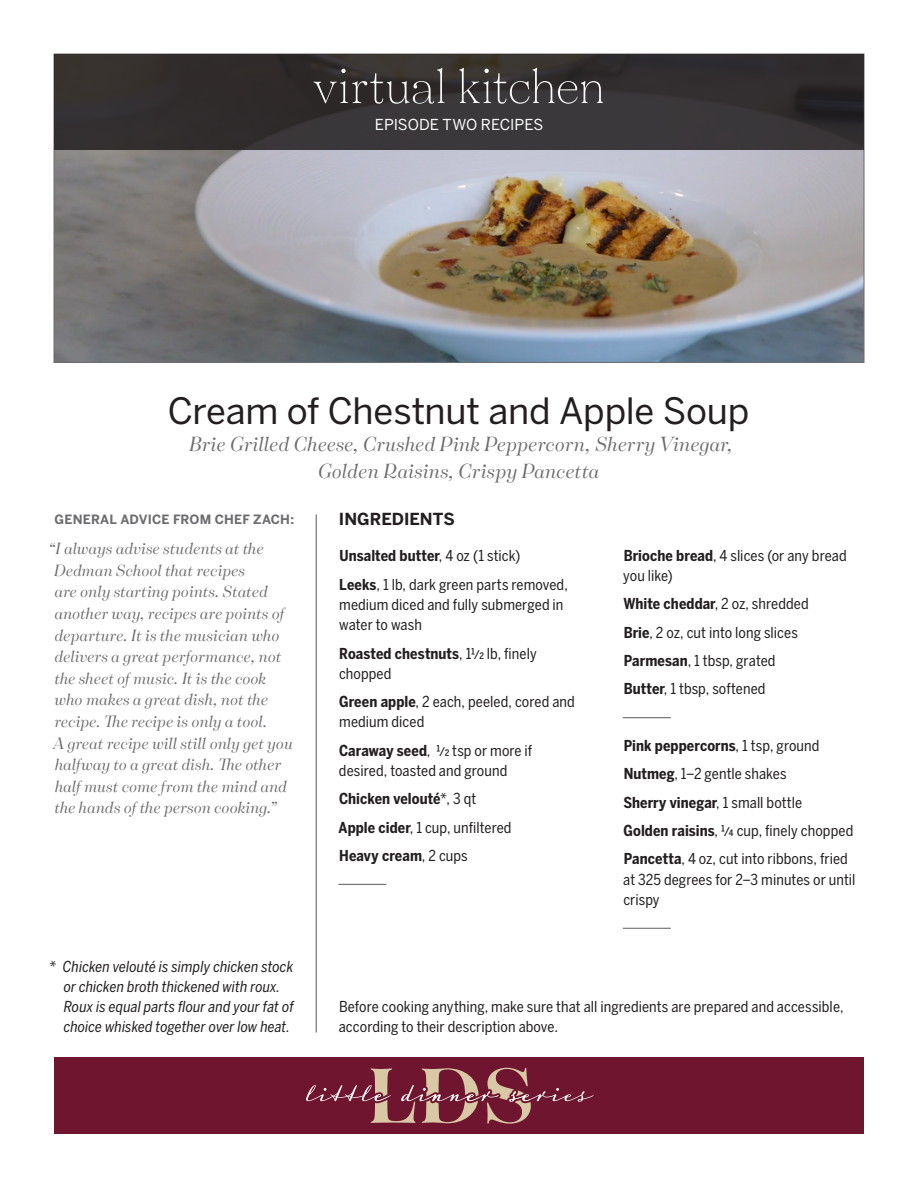
<style>
.page{position:relative;width:918px;height:1188px;background:#fff}
.page>*{position:absolute;margin:0;border:0;box-sizing:border-box;transform-origin:0 0}
.t1{font:300 54px "Tenez";letter-spacing:-.01em;color:#fff}
.t2{font:36px "Benton Sans";letter-spacing:-.005em;color:#231f20}
.t3{font:italic 22.5px/27px "Tenez";letter-spacing:.005em;color:#6c6d70;text-align:center}
.t4{font:italic 18px/21.6px "Tenez";letter-spacing:.005em;color:#6c6d70}
.t5{font:700 16.5px "Benton Sans";color:#231f20}
.t6{font:15px/20.2px "Benton Sans Condensed";letter-spacing:.005em;color:#231f20}
.t7{font:italic 15px/20.2px "Benton Sans Condensed";color:#231f20}
.t8{font:700 15px "Benton Sans Condensed";letter-spacing:.005em;color:#231f20}
.t9{font:15px "Benton Sans";color:#fff}
.t10{font:700 12.75px "Benton Sans";letter-spacing:.01em;color:#6c6d70}
.s1{font-weight:400}
.s2{font-weight:700}
</style>
<div class="page">
<img style="left:56px;top:149px;width:806px;height:212px">
<div style="left:54px;top:1057px;width:810px;height:77px;background:#6f1530"></div>
<div style="left:54px;top:54px;width:810px;height:95px;background:#343030"></div>
<svg style="left:306px;top:1068px;width:288px;height:56px"></svg>
<hr style="left:338px;top:884px;width:48px;height:1px;background:#6c6d70">
<hr style="left:623px;top:717px;width:48px;height:1px;background:#6c6d70">
<hr style="left:623px;top:928px;width:48px;height:1px;background:#6c6d70">
<hr style="left:316px;top:514px;width:1px;height:518px;background:#6c6d70">
<p class="t1" style="left:313px;top:50px;width:294px">virtual kitchen</p>
<p class="t9" style="left:375px;top:116px;width:170px">EPISODE TWO RECIPES</p>
<p class="t2" style="left:168px;top:390px;width:583px">Cream of Chestnut and Apple Soup</p>
<p class="t3" style="left:189px;top:431px;width:545px">Brie Grilled Cheese, Crushed Pink Peppercorn, Sherry Vinegar,<br>Golden Raisins, Crispy Pancetta</p>
<p class="t10" style="left:55px;top:512px;width:241px">GENERAL ADVICE FROM CHEF ZACH:</p>
<p class="t4" style="left:48px;top:538px;width:246px">“I always advise students at the<br>Dedman School that recipes<br>are only starting points. Stated another way, recipes are points of departure. It is the musician who delivers a great performance, not the sheet of music. It is the cook<br>who makes a great dish, not the recipe. The recipe is only a tool.<br>A great recipe will still only get you halfway to a great dish. The other half must come from the mind and the hands of the person cooking.”</p>
<p class="t7" style="left:64px;top:956px;width:232px;text-indent:-15px">* Chicken velouté is simply chicken stock or chicken broth thickened with roux.<br>Roux is equal parts flour and your fat of choice whisked together over low heat.</p>
<p class="t5" style="left:339px;top:509px;width:117px">INGREDIENTS</p>
<p class="t8" style="left:339px;top:547px;width:183px">Unsalted butter<span class="s1">, 4 oz (1 stick)</span></p>
<p class="t6" style="left:339px;top:574px;width:230px"><span class="s2">Leeks</span>, 1 lb, dark green parts removed, medium diced and fully submerged in water to wash</p>
<p class="t6" style="left:339px;top:643px;width:199px"><span class="s2">Roasted chestnuts</span>, 11/2 lb, finely chopped</p>
<p class="t6" style="left:339px;top:692px;width:237px"><span class="s2">Green apple</span>, 2 each, peeled, cored and medium diced</p>
<p class="t6" style="left:339px;top:740px;width:195px"><span class="s2">Caraway seed</span>, 1/2 tsp or more if desired, toasted and ground</p>
<p class="t8" style="left:339px;top:790px;width:139px">Chicken velouté<span class="s1">*, 3 qt</span></p>
<p class="t6" style="left:339px;top:817px;width:175px"><span class="s2">Apple cider</span>, 1 cup, unfiltered</p>
<p class="t8" style="left:339px;top:846px;width:130px">Heavy cream<span class="s1">, 2 cups</span></p>
<p class="t6" style="left:623px;top:545px;width:225px"><span class="s2">Brioche bread</span>, 4 slices (or any bread you like)</p>
<p class="t6" style="left:623px;top:594px;width:187px"><span class="s2">White cheddar</span>, 2 oz, shredded</p>
<p class="t6" style="left:624px;top:622px;width:176px"><span class="s2">Brie</span>, 2 oz, cut into long slices</p>
<p class="t6" style="left:624px;top:650px;width:153px"><span class="s2">Parmesan</span>, 1 tbsp, grated</p>
<p class="t6" style="left:624px;top:679px;width:143px"><span class="s2">Butter</span>, 1 tbsp, softened</p>
<p class="t8" style="left:624px;top:736px;width:197px">Pink peppercorns<span class="s1">, 1 tsp, ground</span></p>
<p class="t6" style="left:624px;top:764px;width:165px"><span class="s2">Nutmeg</span>, 1–2 gentle shakes</p>
<p class="t8" style="left:623px;top:793px;width:180px">Sherry vinegar<span class="s1">, 1 small bottle</span></p>
<p class="t6" style="left:624px;top:821px;width:231px"><span class="s2">Golden raisins</span>, 1/4 cup, finely chopped</p>
<p class="t6" style="left:623px;top:849px;width:234px"><span class="s2">Pancetta</span>, 4 oz, cut into ribbons, fried at 325 degrees for 2–3 minutes or until crispy</p>
<p class="t6" style="left:339px;top:997px;width:506px">Before cooking anything, make sure that all ingredients are prepared and accessible, according to their description above.</p>
</div>
